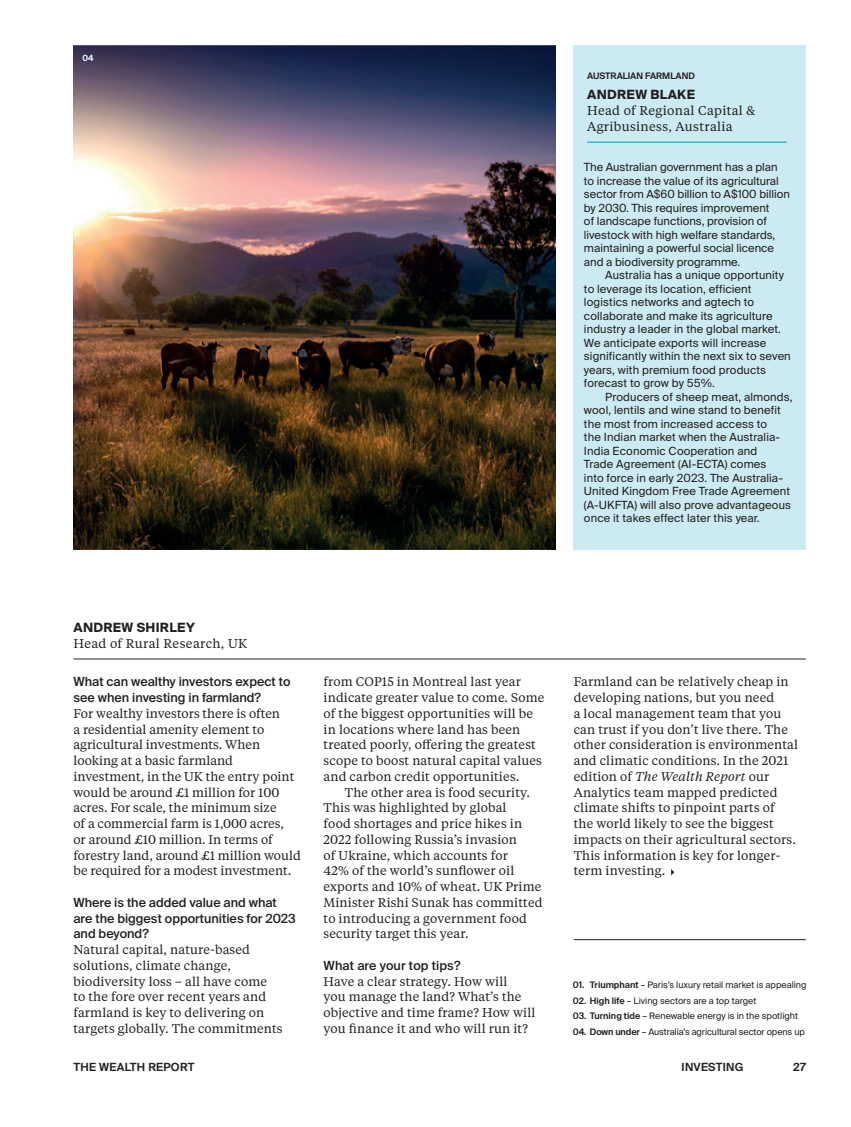
<style>
.page{position:relative;width:851px;height:1127px;background:#fff}
.page>*{position:absolute;margin:0;border:0;box-sizing:border-box;transform-origin:0 0}
.t1{font:12.75px/15.8px "Tiempos Text";letter-spacing:.025em;color:#231f20}
.t2{font:700 12.75px "Suisse Intl";letter-spacing:.025em;color:#231f20}
.t3{font:12.6px/15.8px "Tiempos Text";letter-spacing:.01em;color:#231f20}
.t4{font:500 12.6px/15.8px "Suisse Intl";color:#231f20}
.t5{font:11.25px/13.5px "Suisse Intl";letter-spacing:.01em;color:#231f20}
.t6{font:600 11.25px "Suisse Intl";letter-spacing:.025em;color:#231f20}
.t7{font:9px "Suisse Intl";color:#231f20}
.t8{font:600 9px "Suisse Intl";color:#231f20}
.t9{font:600 8.55px "Suisse Intl";color:#fff}
.s1{font-style:italic}
.s2{font-weight:600}
</style>
<div class="page">
<img style="left:73px;top:45px;width:482px;height:504px">
<hr style="left:573px;top:939px;width:232px;height:1px;background:#231f20">
<svg style="left:671px;top:869px;width:3px;height:6px"></svg>
<div style="left:573px;top:45px;width:232px;height:504px;background:#cceaf2"></div>
<hr style="left:587px;top:142px;width:199px;height:1px;background:#0099b4">
<hr style="left:73px;top:659px;width:732px;height:1px;background:#231f20">
<p class="t9" style="left:82px;top:53px;width:13px">024</p>
<p class="t8" style="left:587px;top:70px;width:109px">AUSTRALIAN FARMLAND</p>
<p class="t2" style="left:587px;top:87px;width:109px">ANDREW BLAKE</p>
<p class="t1" style="left:587px;top:102px;width:170px">Head of Regional Capital &amp;<br>Agribusiness, Australia</p>
<p class="t5" style="left:584px;top:160px;width:207px">The Australian government has a plan to increase the value of its agricultural sector from A$60 billion to A$100 billion by 2030. This requires improvement<br>of landscape functions, provision of livestock with high welfare standards, maintaining a powerful social licence and a biodiversity programme.</p>
<p class="t5" style="left:584px;top:268px;width:208px;text-indent:21px">Australia has a unique opportunity to leverage its location, efficient logistics networks and agtech to collaborate and make its agriculture industry a leader in the global market.<br>We anticipate exports will increase significantly within the next six to seven years, with premium food products forecast to grow by 55%.</p>
<p class="t5" style="left:584px;top:390px;width:210px;text-indent:21px">Producers of sheep meat, almonds, wool, lentils and wine stand to benefit the most from increased access to<br>the Indian market when the Australia-India Economic Cooperation and<br>Trade Agreement (AI-ECTA) comes<br>into force in early 2023. The Australia-United Kingdom Free Trade Agreement (A-UKFTA) will also prove advantageous once it takes effect later this year.</p>
<p class="t2" style="left:73px;top:620px;width:123px">ANDREW SHIRLEY</p>
<p class="t1" style="left:73px;top:635px;width:175px">Head of Rural Research, UK</p>
<p class="t4" style="left:73px;top:674px;width:218px">What can wealthy investors expect to see when investing in farmland?</p>
<p class="t3" style="left:73px;top:705px;width:229px">For wealthy investors there is often<br>a residential amenity element to agricultural investments. When looking at a basic farmland investment, in the UK the entry point would be around £1 million for 100 acres. For scale, the minimum size<br>of a commercial farm is 1,000 acres,<br>or around £10 million. In terms of forestry land, around £1 million would be required for a modest investment.</p>
<p class="t4" style="left:73px;top:895px;width:224px">Where is the added value and what are the biggest opportunities for 2023 and beyond?</p>
<p class="t3" style="left:73px;top:941px;width:211px">Natural capital, nature-based solutions, climate change, biodiversity loss – all have come<br>to the fore over recent years and farmland is key to delivering on targets globally. The commitments</p>
<p class="t3" style="left:323px;top:673px;width:222px">from COP15 in Montreal last year indicate greater value to come. Some of the biggest opportunities will be in locations where land has been treated poorly, offering the greatest scope to boost natural capital values and carbon credit opportunities.</p>
<p class="t3" style="left:323px;top:784px;width:220px;text-indent:21px">The other area is food security.<br>This was highlighted by global<br>food shortages and price hikes in<br>2022 following Russia’s invasion<br>of Ukraine, which accounts for<br>42% of the world’s sunflower oil exports and 10% of wheat. UK Prime<br>Minister Rishi Sunak has committed to introducing a government food security target this year.</p>
<p class="t4" style="left:323px;top:958px;width:138px">What are your top tips?</p>
<p class="t3" style="left:323px;top:973px;width:213px">Have a clear strategy. How will<br>you manage the land? What’s the objective and time frame? How will you finance it and who will run it?</p>
<p class="t3" style="left:573px;top:673px;width:226px">Farmland can be relatively cheap in developing nations, but you need<br>a local management team that you can trust if you don’t live there. The other consideration is environmental and climatic conditions. In the 2021 edition of <span class="s1">The Wealth Report</span> our Analytics team mapped predicted climate shifts to pinpoint parts of<br>the world likely to see the biggest impacts on their agricultural sectors.<br>This information is key for longer&shy;term investing.</p>
<p class="t7" style="left:572px;top:979px;width:235px"><span class="s2">01. Triumphant</span> – Paris’s luxury retail market is appealing</p>
<p class="t7" style="left:572px;top:995px;width:185px"><span class="s2">02. High life</span> – Living sectors are a top target</p>
<p class="t7" style="left:572px;top:1011px;width:226px"><span class="s2">03. Turning tide</span> – Renewable energy is in the spotlight</p>
<p class="t7" style="left:572px;top:1027px;width:233px"><span class="s2">04. Down under</span> – Australia’s agricultural sector opens up</p>
<p class="t6" style="left:73px;top:1061px;width:122px">THE WEALTH REPORT</p>
<p class="t6" style="left:681px;top:1061px;width:63px">INVESTING</p>
<p class="t6" style="left:793px;top:1061px;width:15px">27</p>
</div>
